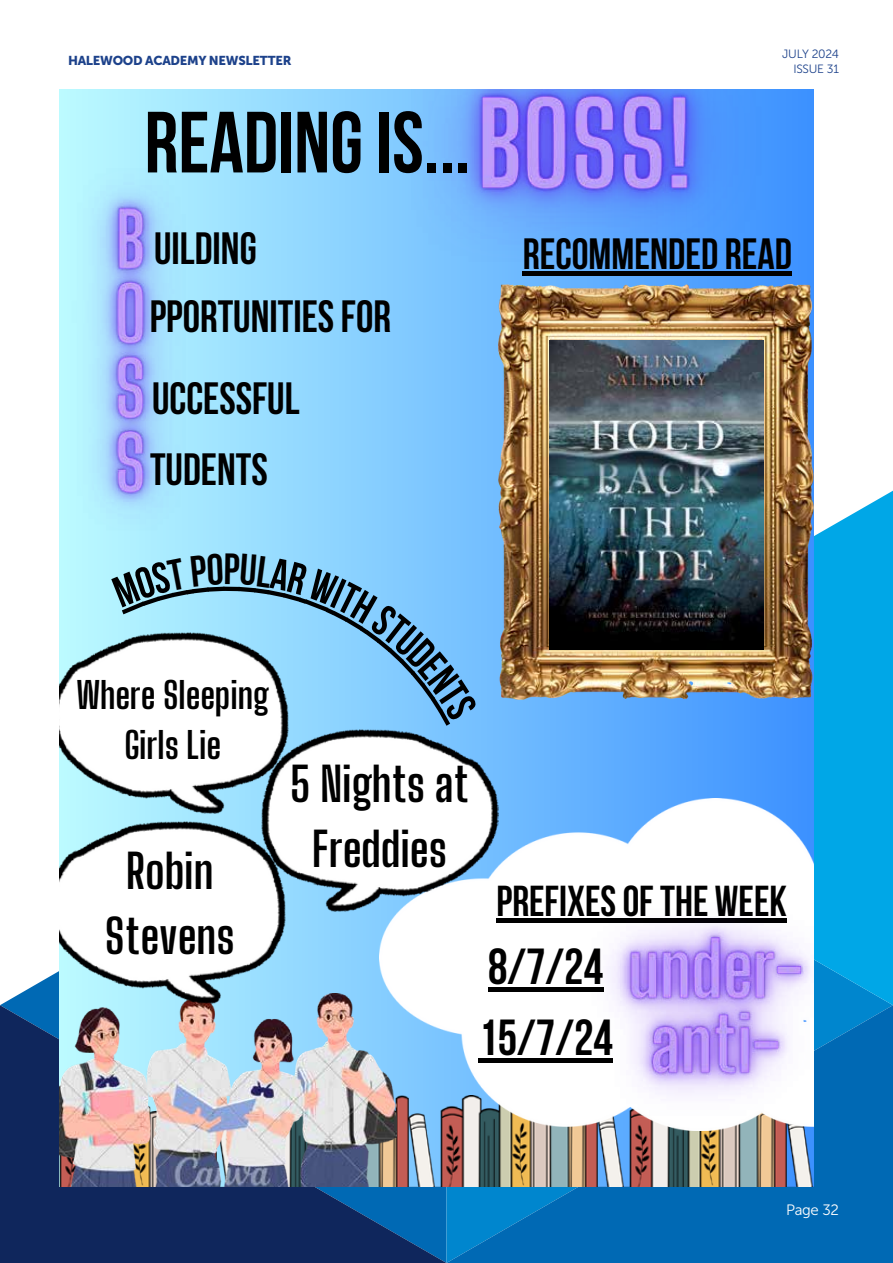
<style>
.page{position:relative;width:893px;height:1263px;background:#fff}
.page>*{position:absolute;margin:0;border:0;box-sizing:border-box;transform-origin:0 0}
.t1{font:700 86.7px "Bebas Neue";color:#000}
.t2{font:700 50.4px/70.3px "Bebas Neue";color:#000}
.t3{font:700 46.95px/65.4px "Big Shoulders Display";color:#000;text-align:center}
.t4{font:700 45px/67.9px "Bebas Neue";color:#000}
.t5{font:700 43.5px "Bebas Neue";color:#000}
.t6{font:700 43.05px "Bebas Neue";color:#000}
.t7{font:700 36.45px/50.8px "Big Shoulders Display";color:#000;text-align:center}
.t8{font:15px "Museo Sans 300";letter-spacing:-.02em;color:#fff}
.t9{font:12.75px "Museo Sans 900";letter-spacing:-.02em;color:#1d428b}
.t10{font:12px/14.4px "Museo Sans 300";letter-spacing:-.02em;color:#1d428b;text-align:right}
</style>
<div class="page">
<svg style="left:0;top:747px;width:60px;height:258px"></svg>
<svg style="left:0;top:1005px;width:446px;height:258px;fill:#0f265c"></svg>
<svg style="left:446px;top:1005px;width:446px;height:258px;fill:#0069b4"></svg>
<svg style="left:814px;top:491px;width:79px;height:514px;fill:#00a7e7"></svg>
<svg style="left:892px;top:747px;width:1px;height:516px"></svg>
<div style="left:60px;top:89px;width:754px;height:1097px;background:linear-gradient(to right,#bcfaff,#3c91ff)"></div>
<img style="left:397px;top:1130px;width:33px;height:56px">
<img style="left:430px;top:1130px;width:188px;height:56px">
<img style="left:618px;top:1172px;width:196px;height:14px">
<img style="left:498px;top:339px;width:315px;height:360px">
<img style="left:380px;top:799px;width:434px;height:331px">
<img style="left:60px;top:994px;width:337px;height:192px">
<img style="left:60px;top:822px;width:225px;height:181px">
<hr style="left:497px;top:918px;width:290px;height:4px;background:#000">
<img style="left:261px;top:729px;width:237px;height:182px">
<img style="left:60px;top:632px;width:229px;height:182px">
<img style="left:549px;top:340px;width:214px;height:309px">
<img style="left:353px;top:89px;width:461px;height:250px">
<img style="left:60px;top:111px;width:168px;height:481px">
<img style="left:545px;top:839px;width:269px;height:333px">
<div style="left:488px;top:987px;width:115px;height:5px;background:#000"></div>
<div style="left:478px;top:1058px;width:135px;height:5px;background:#000"></div>
<hr style="left:523px;top:271px;width:269px;height:4px;background:#000">
<svg style="left:111px;top:553px;width:367px;height:173px"></svg>
<p class="t9" style="left:68px;top:53px;width:225px">HALEWOOD ACADEMY NEWSLETTER</p>
<h1 class="t1" style="left:145px;top:95px;width:328px">READINGIS...</h1>
<p class="t4" style="left:150px;top:214px;width:243px">UILDING<br>PPORTUNITIES FOR</p>
<p class="t4" style="left:150px;top:363px;width:151px;line-height:70.7px">UCCESSFUL<br>TUDENTS</p>
<p class="t10" style="left:782px;top:47px;width:58px">JULY 2024<br>ISSUE 31</p>
<p class="t5" style="left:523px;top:230px;width:271px">RECOMMENDED READ</p>
<p class="t7" style="left:76px;top:669px;width:194px">Where Sleeping<br>Girls Lie</p>
<p class="t3" style="left:105px;top:838px;width:131px">Robin<br>Stevens</p>
<p class="t3" style="left:290px;top:751px;width:180px">5 Nights at<br>Freddies</p>
<p class="t6" style="left:497px;top:877px;width:292px">PREFIXES OFTHE WEEK</p>
<p class="t2" style="left:478px;top:931px;width:136px">8/7/24<br>15/7/24</p>
<p class="t8" style="left:786px;top:1201px;width:54px">Page 32</p>
</div>
